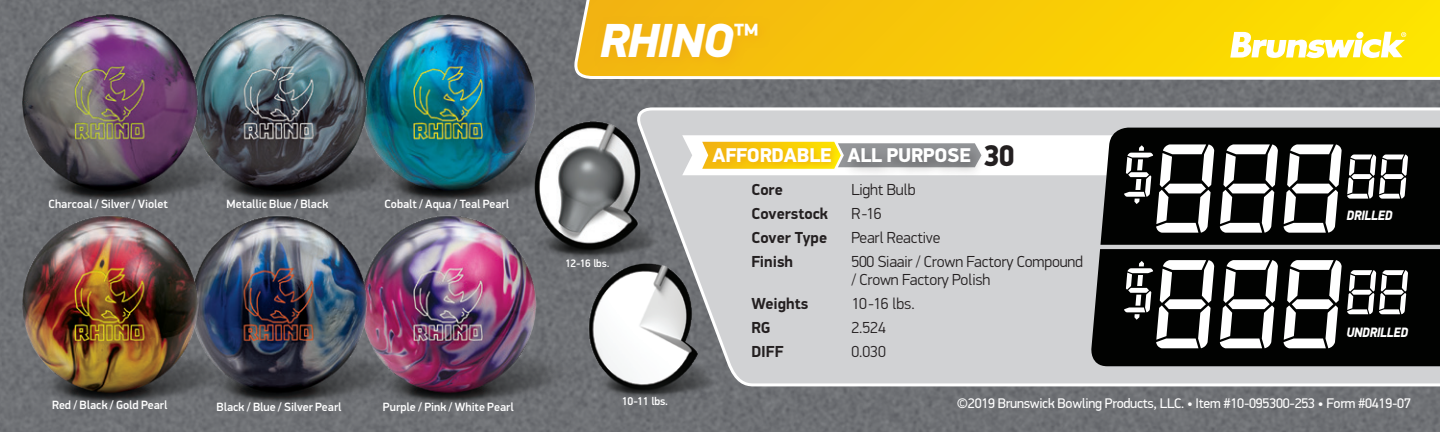
<style>
.page{position:relative;width:1440px;height:432px;background:#fff}
.page>*{position:absolute;margin:0;border:0;box-sizing:border-box;transform-origin:0 0}
.t1{font:italic 900 48px "PF Din Display Pro";letter-spacing:-.03em;color:#fff}
.t2{font:900 20px "PF Din Display Pro";letter-spacing:-.01em;color:#fff}
.t3{font:300 16px/18px "PF Din Display Pro";letter-spacing:-.01em;color:#231f20}
.t4{font:700 16px "PF Din Display Pro";color:#231f20}
.t5{font:14px "PF Din Display Pro";letter-spacing:-.02em;color:#fff}
.t6{font:italic 900 13.6px "PF Din Display Pro";letter-spacing:-.03em;color:#fff;scale:.9 1}
.t7{font:500 12px "PF Din Display Pro";color:#fff}
.t8{font:500 11.4px "PF Din Display Pro";letter-spacing:-.01em;color:#fff}
.t9{font:500 10.8px "PF Din Display Pro";letter-spacing:-.01em;color:#fff}
.s1{font-size:30px;color:#231f20}
</style>
<div class="page">
<img style="left:574px;top:81px;width:866px;height:351px">
<img style="left:404px;top:234px;width:170px;height:198px">
<img style="left:404px;top:0;width:170px;height:234px">
<svg style="left:572px;top:0;width:868px;height:81px;background:#f4cd16"></svg>
<svg style="left:634px;top:106px;width:806px;height:282px;background:#d0d1d2"></svg>
<div style="left:594px;top:16px;width:177px;height:55px;background:#f0af13"></div>
<svg style="left:682px;top:135px;width:418px;height:40px"></svg>
<svg style="left:702px;top:142px;width:279px;height:27px"></svg>
<svg style="left:708px;top:143px;width:131px;height:27px;background:#f5c817"></svg>
<div style="left:843px;top:143px;width:142px;height:35px;background:#231f20;opacity:.45"></div>
<svg style="left:1230px;top:32px;width:176px;height:26px"></svg>
<img style="left:556px;top:241px;width:178px;height:178px">
<img style="left:512px;top:111px;width:150px;height:150px">
<img style="left:235px;top:234px;width:169px;height:198px">
<img style="left:235px;top:0;width:169px;height:234px">
<img style="left:0;top:234px;width:235px;height:198px">
<img style="left:0;top:0;width:235px;height:234px">
<svg style="left:1100px;top:128px;width:340px;height:117px;background:#0d0e0d"></svg>
<svg style="left:1090px;top:249px;width:350px;height:117px;background:#0a0b0a"></svg>
<svg style="left:1121px;top:144px;width:288px;height:89px;fill:#010201"></svg>
<svg style="left:1121px;top:260px;width:288px;height:88px;fill:#010201"></svg>
<p class="t7" style="left:49px;top:197px;width:121px">Charcoal / Silver / Violet</p>
<p class="t7" style="left:227px;top:197px;width:103px">Metallic Blue / Black</p>
<p class="t7" style="left:384px;top:197px;width:126px">Cobalt / Aqua / Teal Pearl</p>
<p class="t7" style="left:52px;top:398px;width:117px">Red / Black / Gold Pearl</p>
<p class="t7" style="left:217px;top:400px;width:127px">Black / Blue / Silver Pearl</p>
<p class="t7" style="left:383px;top:400px;width:132px">Purple / Pink / White Pearl</p>
<h1 class="t1" style="left:600px;top:10px;width:162px">RHINO<sup>™</sup></h1>
<p class="t9" style="left:565px;top:257px;width:46px">12-16 lbs.</p>
<h2 class="t2" style="left:712px;top:143px;width:304px">AFFORDABLE ALL PURPOSE <span class="s1">30</span></h2>
<h3 class="t4" style="left:751px;top:180px;width:33px">Core</h3>
<h3 class="t3" style="left:851px;top:181px;width:66px">Light Bulb</h3>
<h3 class="t4" style="left:751px;top:204px;width:78px">Coverstock</h3>
<h3 class="t3" style="left:851px;top:205px;width:32px">R-16</h3>
<h3 class="t4" style="left:751px;top:228px;width:77px">Cover Type</h3>
<h3 class="t3" style="left:851px;top:229px;width:91px">Pearl Reactive</h3>
<h3 class="t4" style="left:751px;top:252px;width:43px">Finish</h3>
<h3 class="t3" style="left:851px;top:253px;width:233px">500 Siaair / Crown Factory Compound / Crown Factory Polish</h3>
<h3 class="t4" style="left:751px;top:294px;width:58px">Weights</h3>
<h3 class="t3" style="left:851px;top:295px;width:65px">10-16 lbs.</h3>
<h3 class="t4" style="left:751px;top:318px;width:21px">RG</h3>
<h3 class="t3" style="left:851px;top:319px;width:36px">2.524</h3>
<h3 class="t4" style="left:751px;top:342px;width:34px">DIFF</h3>
<h3 class="t3" style="left:851px;top:343px;width:36px">0.030</h3>
<p class="t6" style="left:1346px;top:207px;width:53px">DRILLED</p>
<p class="t6" style="left:1346px;top:324px;width:70px">UNDRILLED</p>
<p class="t8" style="left:622px;top:395px;width:48px">10-11 lbs.</p>
<p class="t5" style="left:957px;top:395px;width:456px">©2019 Brunswick Bowling Products, LLC. • Item #10-095300-253 • Form #0419-07</p>
</div>
